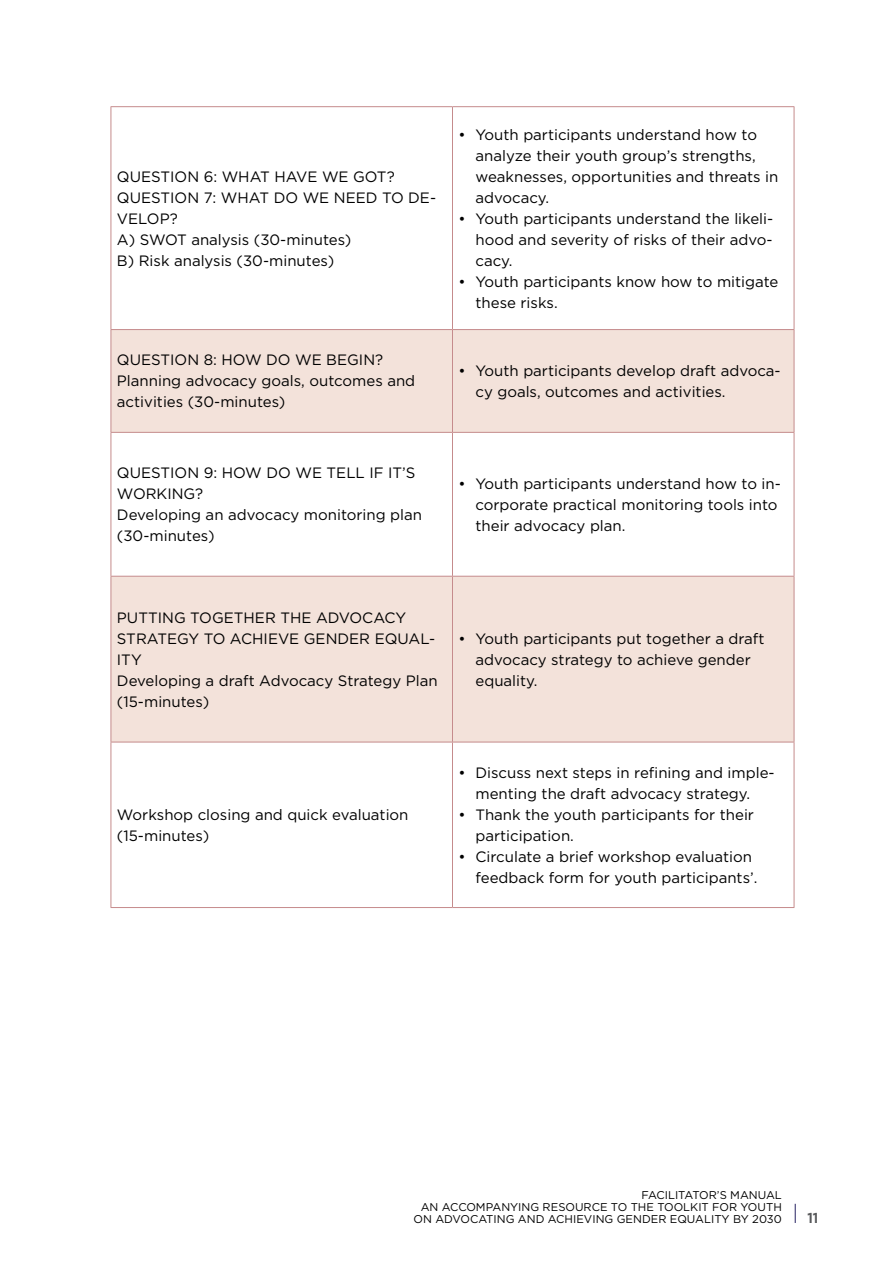
<style>
.page{position:relative;width:893px;height:1263px;background:#fff}
.page>*{position:absolute;margin:0;border:0;box-sizing:border-box;transform-origin:0 0}
.t1{font:15px/21px "Gotham";color:#000}
.t2{font:15px "The Sans Bold Caps";color:#58595b}
.t3{font:11.25px/12px "Gotham";color:#000;text-align:right}
</style>
<div class="page">
<svg style="left:795px;top:1204px;width:1px;height:19px"></svg>
<svg style="left:112px;top:330px;width:682px;height:412px;fill:#f3e2da"></svg>
<hr style="left:111px;top:106px;width:341px;height:1px;background:#c58b8c">
<hr style="left:111px;top:107px;width:1px;height:222px;background:#c58b8c">
<hr style="left:452px;top:106px;width:342px;height:1px;background:#c58b8c">
<hr style="left:452px;top:107px;width:1px;height:222px;background:#c58b8c">
<hr style="left:794px;top:107px;width:1px;height:222px;background:#c58b8c">
<hr style="left:111px;top:329px;width:341px;height:1px;background:#c58b8c">
<hr style="left:111px;top:330px;width:1px;height:102px;background:#c58b8c">
<hr style="left:452px;top:329px;width:342px;height:1px;background:#c58b8c">
<hr style="left:452px;top:330px;width:1px;height:102px;background:#c58b8c">
<hr style="left:794px;top:330px;width:1px;height:102px;background:#c58b8c">
<hr style="left:111px;top:432px;width:341px;height:1px;background:#c58b8c">
<hr style="left:111px;top:433px;width:1px;height:143px;background:#c58b8c">
<hr style="left:452px;top:432px;width:342px;height:1px;background:#c58b8c">
<hr style="left:452px;top:433px;width:1px;height:143px;background:#c58b8c">
<hr style="left:794px;top:433px;width:1px;height:143px;background:#c58b8c">
<hr style="left:111px;top:576px;width:341px;height:1px;background:#c58b8c">
<hr style="left:111px;top:577px;width:1px;height:165px;background:#c58b8c">
<hr style="left:452px;top:576px;width:342px;height:1px;background:#c58b8c">
<hr style="left:452px;top:577px;width:1px;height:165px;background:#c58b8c">
<hr style="left:794px;top:577px;width:1px;height:165px;background:#c58b8c">
<hr style="left:111px;top:742px;width:341px;height:1px;background:#c58b8c">
<hr style="left:111px;top:742px;width:1px;height:165px;background:#c58b8c">
<hr style="left:452px;top:742px;width:342px;height:1px;background:#c58b8c">
<hr style="left:452px;top:742px;width:1px;height:165px;background:#c58b8c">
<hr style="left:794px;top:742px;width:1px;height:165px;background:#c58b8c">
<hr style="left:111px;top:907px;width:341px;height:1px;background:#c58b8c">
<hr style="left:452px;top:907px;width:342px;height:1px;background:#c58b8c">
<p class="t1" style="left:117px;top:166px;width:321px">QUESTION 6: WHAT HAVE WE GOT?<br>QUESTION 7: WHAT DO WE NEED TO DE-<br>VELOP?<br>A) SWOT analysis (30-minutes)<br>B) Risk analysis (30-minutes)</p>
<p class="t1" style="left:475px;top:124px;width:304px;text-indent:-17px">• Youth participants understand how to analyze their youth group’s strengths, weaknesses, opportunities and threats in advocacy.</p>
<p class="t1" style="left:475px;top:208px;width:299px;text-align:justify;text-indent:-17px">• Youth participants understand the likeli&shy;hood and severity of risks of their advo&shy;cacy.</p>
<p class="t1" style="left:475px;top:271px;width:304px;text-indent:-17px">• Youth participants know how to mitigate these risks.</p>
<p class="t1" style="left:117px;top:349px;width:300px">QUESTION 8: HOW DO WE BEGIN?<br>Planning advocacy goals, outcomes and activities (30-minutes)</p>
<p class="t1" style="left:475px;top:360px;width:307px;text-indent:-17px">• Youth participants develop draft advoca&shy;cy goals, outcomes and activities.</p>
<p class="t1" style="left:117px;top:462px;width:307px">QUESTION 9: HOW DO WE TELL IF IT’S<br>WORKING?<br>Developing an advocacy monitoring plan (30-minutes)</p>
<p class="t1" style="left:475px;top:473px;width:307px;text-indent:-17px">• Youth participants understand how to in&shy;corporate practical monitoring tools into their advocacy plan.</p>
<p class="t1" style="left:117px;top:606px;width:322px">PUTTING TOGETHER THE ADVOCACY<br>STRATEGY TO ACHIEVE GENDER EQUAL-<br>ITY<br>Developing a draft Advocacy Strategy Plan (15-minutes)</p>
<p class="t1" style="left:117px;top:804px;width:293px">Workshop closing and quick evaluation (15-minutes)</p>
<p class="t1" style="left:475px;top:627px;width:290px;text-indent:-17px">• Youth participants put together a draft advocacy strategy to achieve gender equality.</p>
<p class="t1" style="left:458px;top:762px;width:318px;text-align:center">• Discuss next steps in refining and imple&shy;menting the draft advocacy strategy.</p>
<p class="t1" style="left:475px;top:804px;width:280px;text-indent:-17px">• Thank the youth participants for their participation.</p>
<p class="t1" style="left:475px;top:846px;width:283px;text-indent:-17px">• Circulate a brief workshop evaluation feedback form for youth participants’.</p>
<p class="t3" style="left:414px;top:1189px;width:370px">FACILITATOR’S MANUAL<br>AN ACCOMPANYING RESOURCE TO THE TOOLKIT FOR YOUTH<br>ON ADVOCATING AND ACHIEVING GENDER EQUALITY BY 2030</p>
<p class="t2" style="left:807px;top:1205px;width:12px">11</p>
</div>
